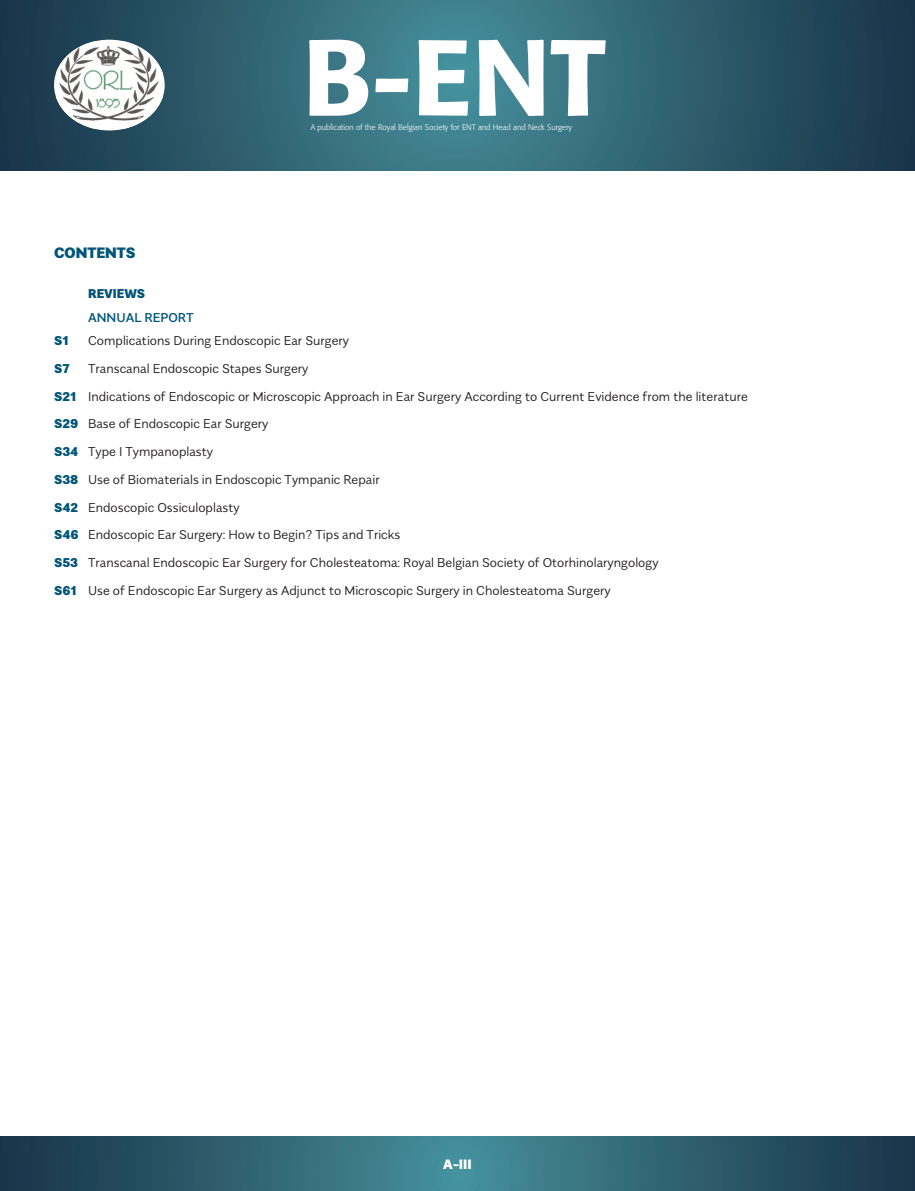
<style>
.page{position:relative;width:915px;height:1191px;background:#fff}
.page>*{position:absolute;margin:0;border:0;box-sizing:border-box;transform-origin:0 0}
.t1{font:900 15px "Alergia Normal";color:#005578}
.t2{font:900 13.5px "Alergia Normal";color:#fff}
.t3{font:300 12.75px/27.8px "Alergia Normal";color:#231f20}
.t4{font:500 12.75px "Alergia Normal";color:#005578}
.t5{font:900 12.75px "Alergia Normal";color:#005578}
.t6{font:7.95px "Formata Light Tr";color:#fff}
.s1{font-weight:900;color:#005578}
</style>
<div class="page">
<svg style="left:0;top:0;width:914px;height:170px;background:#2c5a6b"></svg>
<svg style="left:0;top:1137px;width:914px;height:54px;background:#2f6070"></svg>
<svg style="left:309px;top:40px;width:296px;height:76px"></svg>
<img style="left:56px;top:42px;width:107px;height:87px">
<p class="t6" style="left:310px;top:123px;width:263px">A publication of the Royal Belgian Society for ENT and Head and Neck Surgery</p>
<p class="t1" style="left:54px;top:240px;width:83px">CONTENTS</p>
<p class="t5" style="left:88px;top:283px;width:59px">REVIEWS</p>
<p class="t4" style="left:88px;top:307px;width:107px">ANNUAL REPORT</p>
<p class="t5" style="left:54px;top:330px;width:17px">S1</p>
<p class="t3" style="left:88px;top:326px;width:262px">Complications During Endoscopic Ear Surgery</p>
<p class="t5" style="left:54px;top:358px;width:17px">S7</p>
<p class="t3" style="left:54px;top:353px;width:695px;text-indent:34px">Transcanal Endoscopic Stapes Surgery<br><span class="s1">S21</span> Indications of Endoscopic or Microscopic Approach in Ear Surgery According to Current Evidence from the literature <span class="s1">S29</span> Base of Endoscopic Ear Surgery<br><span class="s1">S34</span> Type I Tympanoplasty<br><span class="s1">S38</span> Use of Biomaterials in Endoscopic Tympanic Repair<br><span class="s1">S42</span> Endoscopic Ossiculoplasty<br><span class="s1">S46</span> Endoscopic Ear Surgery: How to Begin? Tips and Tricks<br><span class="s1">S53</span> Transcanal Endoscopic Ear Surgery for Cholesteatoma: Royal Belgian Society of Otorhinolaryngology<br><span class="s1">S61</span> Use of Endoscopic Ear Surgery as Adjunct to Microscopic Surgery in Cholesteatoma Surgery</p>
<p class="t2" style="left:443px;top:1153px;width:30px">A-III</p>
</div>
